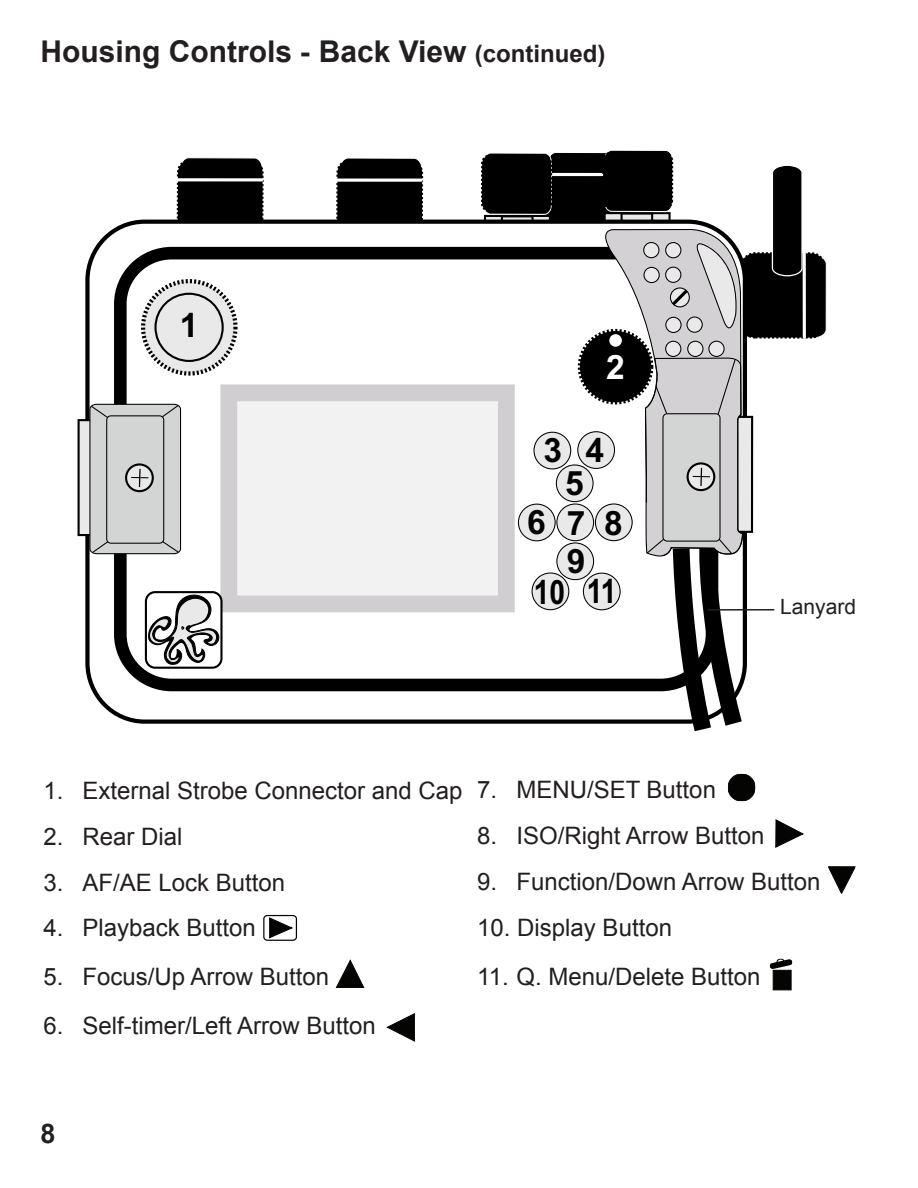
<style>
.page{position:relative;width:918px;height:1188px;background:#fff}
.page>*{position:absolute;margin:0;border:0;box-sizing:border-box;transform-origin:0 0}
.t1{font:700 33.6px/72.6px "Arial";letter-spacing:.275em;color:#000}
.t2{font:700 33.6px "Arial";letter-spacing:.275em;color:#000;scale:.84 1}
.t3{font:700 33.6px "Arial";color:#fff}
.t4{font:700 30px "Arial";color:#231f20}
.t5{font:700 27px "Arial";color:#231f20}
.t6{font:24px "Arial";color:#231f20}
.t7{font:21px "Arial";color:#231f20}
.s1{font-size:24px}
</style>
<div class="page">
<div style="left:773px;top:970px;width:18px;height:20px;background:#050504"></div>
<div style="left:773px;top:970px;width:18px;height:20px;border:1px solid #050504"></div>
<svg style="left:770px;top:959px;width:22px;height:12px"></svg>
<div style="left:776px;top:959px;width:9px;height:7px;border:1px solid #050504;border-radius:3px"></div>
<svg style="left:336px;top:960px;width:28px;height:28px"></svg>
<svg style="left:387px;top:1013px;width:28px;height:28px"></svg>
<svg style="left:776px;top:820px;width:27px;height:27px"></svg>
<svg style="left:828px;top:866px;width:28px;height:28px"></svg>
<div style="left:728px;top:774px;width:27px;height:27px;background:#040503;border-radius:50%"></div>
<div style="left:728px;top:774px;width:27px;height:27px;border:1px solid #040503;border-radius:50%"></div>
<svg style="left:269px;top:918px;width:24px;height:20px"></svg>
<div style="left:263px;top:915px;width:34px;height:26px;border:1px solid #040503;border-radius:3px"></div>
<svg style="left:336px;top:158px;width:87px;height:62px;background:#0c0c0c"></svg>
<hr style="left:335px;top:179px;width:88px;height:3px;background:#fff">
<svg style="left:177px;top:157px;width:87px;height:63px;background:#0f0f0f"></svg>
<hr style="left:176px;top:178px;width:87px;height:3px;background:#fff">
<svg style="left:85px;top:220px;width:396px;height:504px"></svg>
<svg style="left:114px;top:247px;width:367px;height:444px"></svg>
<svg style="left:220px;top:384px;width:261px;height:228px;fill:#f2f2f3"></svg>
<svg style="left:141px;top:279px;width:97px;height:97px"></svg>
<svg style="left:481px;top:150px;width:346px;height:581px"></svg>
<svg style="left:78px;top:404px;width:103px;height:150px;background:#c0c3c2"></svg>
<svg style="left:145px;top:591px;width:78px;height:78px"></svg>
<hr style="left:708px;top:609px;width:66px;height:2px;background:#231f20">
<p class="t4" style="left:40px;top:35px;width:567px">Housing Controls - Back View <span class="s1">(continued)</span></p>
<h1 class="t1" style="left:180px;top:289px;width:20px">1</h1>
<h1 class="t3" style="left:606px;top:348px;width:20px">2</h1>
<h1 class="t1" style="left:527px;top:414px;width:97px;text-indent:58px">4<br>678</h1>
<h1 class="t1" style="left:567px;top:525px;width:20px">9</h1>
<h1 class="t2" style="left:534px;top:573px;width:39px">10</h1>
<h1 class="t1" style="left:543px;top:414px;width:20px">3</h1>
<h1 class="t1" style="left:565px;top:447px;width:20px">5</h1>
<h1 class="t2" style="left:587px;top:573px;width:37px">11</h1>
<p class="t7" style="left:780px;top:595px;width:77px">Lanyard</p>
<p class="t6" style="left:43px;top:777px;width:421px">1. External Strobe Connector and Cap</p>
<p class="t6" style="left:43px;top:823px;width:141px">2. Rear Dial</p>
<p class="t6" style="left:43px;top:869px;width:243px">3. AF/AE Lock Button</p>
<p class="t6" style="left:43px;top:915px;width:214px">4. Playback Button</p>
<p class="t6" style="left:43px;top:964px;width:287px">5. Focus/Up Arrow Button</p>
<p class="t6" style="left:43px;top:1013px;width:334px">6. Self-timer/Left Arrow Button</p>
<p class="t6" style="left:477px;top:777px;width:240px">7. MENU/SET Button</p>
<p class="t6" style="left:477px;top:823px;width:289px">8. ISO/Right Arrow Button</p>
<p class="t6" style="left:477px;top:869px;width:345px">9. Function/Down Arrow Button</p>
<p class="t6" style="left:477px;top:915px;width:196px">10. Display Button</p>
<p class="t6" style="left:477px;top:964px;width:285px">11. Q. Menu/Delete Button</p>
<p class="t5" style="left:40px;top:1119px;width:17px">8</p>
</div>
